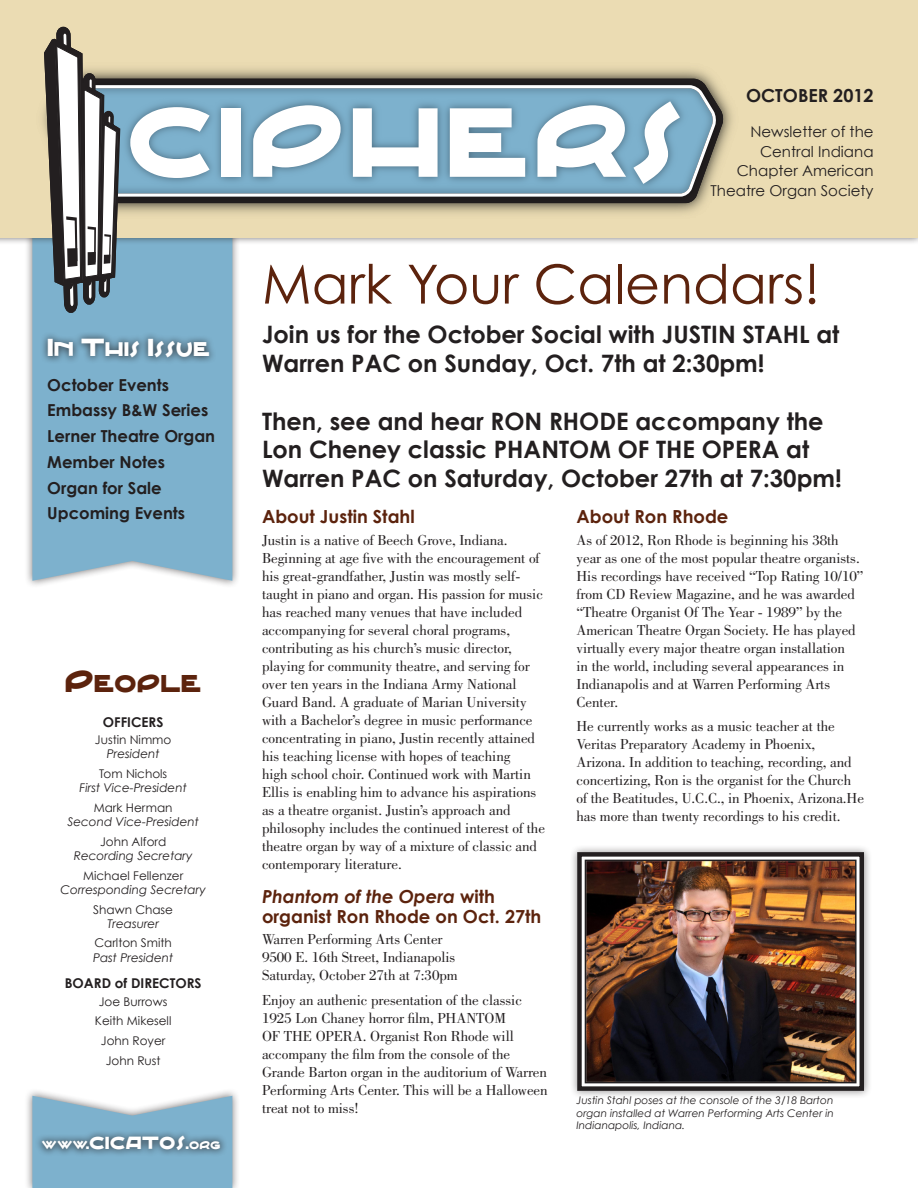
<style>
.page{position:relative;width:918px;height:1188px;background:#fff}
.page>*{position:absolute;margin:0;border:0;box-sizing:border-box;transform-origin:0 0}
.t1{font:107.7px "Junebug Stomp NF";letter-spacing:.05em;color:#fff}
.Feature_title{font:54px "Century Gothic";color:#5c230d}
.Dept_head{font:33px "Junebug Stomp NF";color:#5c230d}
.t2{font:27px "Junebug Stomp NF";color:#fff}
.Feature_subtitle{font:700 24px/28.8px "Century Gothic";color:#231f20}
.Story_subs{font:700 18px/19.5px "Century Gothic";color:#5c230d}
.t3{font:700 18px "Century Gothic";color:#231f20}
.t4{font:700 16.5px "Century Gothic";color:#231f20}
.Body_text{font:15px/18px "Bodoni";letter-spacing:-.005em;color:#231f20}
.t5{font:15px/19.5px "Century Gothic";color:#231f20;text-align:right}
.t6{font:15px "Junebug Stomp NF";color:#fff}
.People_subhead{font:700 13.5px "Century Gothic";color:#231f20}
.People_body{font:italic 12px/14.2px "Century Gothic";color:#231f20;text-align:center}
.People_body-2{font:12px/14.2px "Century Gothic";color:#231f20;text-align:center}
.t7{font:italic 10.5px/12.6px "Century Gothic";color:#231f20;text-align:justify}
.s1{font-style:italic}
.s2{font-style:normal}
.s3{font-size:24px}
</style>
<div class="page">
<div style="left:24px;top:190px;width:217px;height:398px;background:#231f20;opacity:.6"></div>
<div style="left:32px;top:246px;width:200px;height:335px;background:#7db1cd"></div>
<div style="left:24px;top:1088px;width:217px;height:100px;background:#231f20;opacity:.6"></div>
<svg style="left:32px;top:1096px;width:200px;height:92px;background:#8db9d1"></svg>
<div style="left:0;top:0;width:918px;height:246px;background:#231f20;opacity:.75"></div>
<div style="left:0;top:0;width:918px;height:237px;background:#ebdcb3"></div>
<img style="left:123px;top:73px;width:605px;height:136px">
<img style="left:123px;top:77px;width:577px;height:140px">
<svg style="left:123px;top:78px;width:600px;height:126px;background:#39342f"></svg>
<svg style="left:123px;top:84px;width:596px;height:114px;background:#6f96ac"></svg>
<svg style="left:41px;top:26px;width:82px;height:296px"></svg>
<div style="left:40px;top:331px;width:177px;height:34px;background:#231f20;opacity:.75"></div>
<div style="left:34px;top:1129px;width:194px;height:29px;background:#231f20;opacity:.75"></div>
<div style="left:569px;top:844px;width:303px;height:255px;background:#f8f7f8"></div>
<svg style="left:573px;top:848px;width:296px;height:247px"></svg>
<svg style="left:575px;top:850px;width:291px;height:243px"></svg>
<img style="left:584px;top:859px;width:273px;height:225px">
<p class="t1" style="left:127px;top:81px;width:558px">CIPHERS</p>
<p class="t3" style="left:746px;top:84px;width:129px">OCTOBER 2012</p>
<p class="t5" style="left:737px;top:122px;width:138px">Newsletter of the<br>Central Indiana<br>Chapter American</p>
<p class="t5" style="left:711px;top:181px;width:165px">Theatre Organ Society</p>
<p class="t2" style="left:47px;top:332px;width:164px">In This Issue</p>
<p class="t4" style="left:47px;top:374px;width:123px">October Events</p>
<p class="t4" style="left:47px;top:400px;width:163px">Embassy B&amp;W Series</p>
<p class="t4" style="left:47px;top:426px;width:169px">Lerner Theatre Organ</p>
<p class="t4" style="left:47px;top:451px;width:119px">Member Notes</p>
<p class="t4" style="left:47px;top:477px;width:116px">Organ for Sale</p>
<p class="t4" style="left:47px;top:503px;width:139px">Upcoming Events</p>
<p class="Dept_head" style="left:65px;top:663px;width:138px">People</p>
<p class="People_subhead" style="left:103px;top:713px;width:62px">OFFICERS</p>
<p class="People_body-2" style="left:95px;top:732px;width:78px">Justin Nimmo<br><span class="s1">President</span></p>
<p class="People_body" style="left:80px;top:766px;width:109px"><span class="s2">Tom Nichols<br></span>First Vice-President</p>
<p class="People_body" style="left:67px;top:800px;width:133px"><span class="s2">Mark Herman<br></span>Second Vice-President</p>
<p class="People_body" style="left:74px;top:834px;width:120px"><span class="s2">John Alford<br></span>Recording Secretary</p>
<p class="People_body" style="left:61px;top:868px;width:147px"><span class="s2">Michael Fellenzer<br></span>Corresponding Secretary</p>
<p class="People_body-2" style="left:93px;top:902px;width:81px">Shawn Chase<br><span class="s1">Treasurer</span></p>
<p class="People_body" style="left:93px;top:936px;width:82px;text-align:left"><span class="s2">Carlton Smith<br></span>Past President</p>
<p class="People_subhead" style="left:65px;top:975px;width:138px">BOARD of DIRECTORS</p>
<p class="People_body-2" style="left:99px;top:994px;width:70px">Joe Burrows</p>
<p class="People_body-2" style="left:95px;top:1014px;width:78px">Keith Mikesell</p>
<p class="People_body-2" style="left:101px;top:1033px;width:66px">John Royer</p>
<p class="People_body-2" style="left:106px;top:1053px;width:56px">John Rust</p>
<p class="t6" style="left:42px;top:1136px;width:180px">www.<span class="s3">cicatos</span>.org</p>
<p class="Feature_title" style="left:262px;top:251px;width:560px">Mark Your Calendars!</p>
<p class="Feature_subtitle" style="left:262px;top:320px;width:579px">Join us for the October Social with JUSTIN STAHL at<br>Warren PAC on Sunday, Oct. 7th at 2:30pm!</p>
<p class="Feature_subtitle" style="left:262px;top:406px;width:563px">Then, see and hear RON RHODE accompany the</p>
<p class="Feature_subtitle" style="left:262px;top:435px;width:549px">Lon Cheney classic PHANTOM OF THE OPERA at</p>
<p class="Feature_subtitle" style="left:262px;top:464px;width:581px">Warren PAC on Saturday, October 27th at 7:30pm!</p>
<p class="Story_subs" style="left:262px;top:507px;width:154px">About Justin Stahl</p>
<p class="Body_text" style="left:262px;top:531px;width:285px">Justin is a native of Beech Grove, Indiana.<br>Beginning at age five with the encouragement of his great-grandfather, Justin was mostly self&shy;taught in piano and organ. His passion for music has reached many venues that have included accompanying for several choral programs, contributing as his church’s music director, playing for community theatre, and serving for over ten years in the Indiana Army National Guard Band. A graduate of Marian University with a Bachelor’s degree in music performance concentrating in piano, Justin recently attained his teaching license with hopes of teaching<br>high school choir. Continued work with Martin Ellis is enabling him to advance his aspirations as a theatre organist. Justin’s approach and philosophy includes the continued interest of the theatre organ by way of a mixture of classic and contemporary literature.</p>
<p class="Story_subs" style="left:262px;top:887px;width:281px"><span class="s1">Phantom of the Opera</span> with organist Ron Rhode on Oct. 27th</p>
<p class="Body_text" style="left:262px;top:930px;width:197px">Warren Performing Arts Center<br>9500 E. 16th Street, Indianapolis<br>Saturday, October 27th at 7:30pm</p>
<p class="Body_text" style="left:262px;top:991px;width:287px">Enjoy an authenic presentation of the classic 1925 Lon Chaney horror film, PHANTOM<br>OF THE OPERA. Organist Ron Rhode will accompany the film from the console of the Grande Barton organ in the auditorium of Warren Performing Arts Center. This will be a Halloween treat not to miss!</p>
<p class="Story_subs" style="left:577px;top:507px;width:153px">About Ron Rhode</p>
<p class="Body_text" style="left:577px;top:531px;width:289px">As of 2012, Ron Rhode is beginning his 38th year as one of the most popular theatre organists.<br>His recordings have received “Top Rating 10/10” from CD Review Magazine, and he was awarded “Theatre Organist Of The Year - 1989” by the American Theatre Organ Society. He has played virtually every major theatre organ installation<br>in the world, including several appearances in Indianapolis and at Warren Performing Arts Center.</p>
<p class="Body_text" style="left:577px;top:717px;width:289px">He currently works as a music teacher at the Veritas Preparatory Academy in Phoenix, Arizona. In addition to teaching, recording, and concertizing, Ron is the organist for the Church of the Beatitudes, U.C.C., in Phoenix, Arizona.He has more than twenty recordings to his credit.</p>
<p class="t7" style="left:576px;top:1094px;width:259px">Justin Stahl poses at the console of the 3/18 Barton organ installed at Warren Performing Arts Center in Indianapolis, Indiana.</p>
</div>
